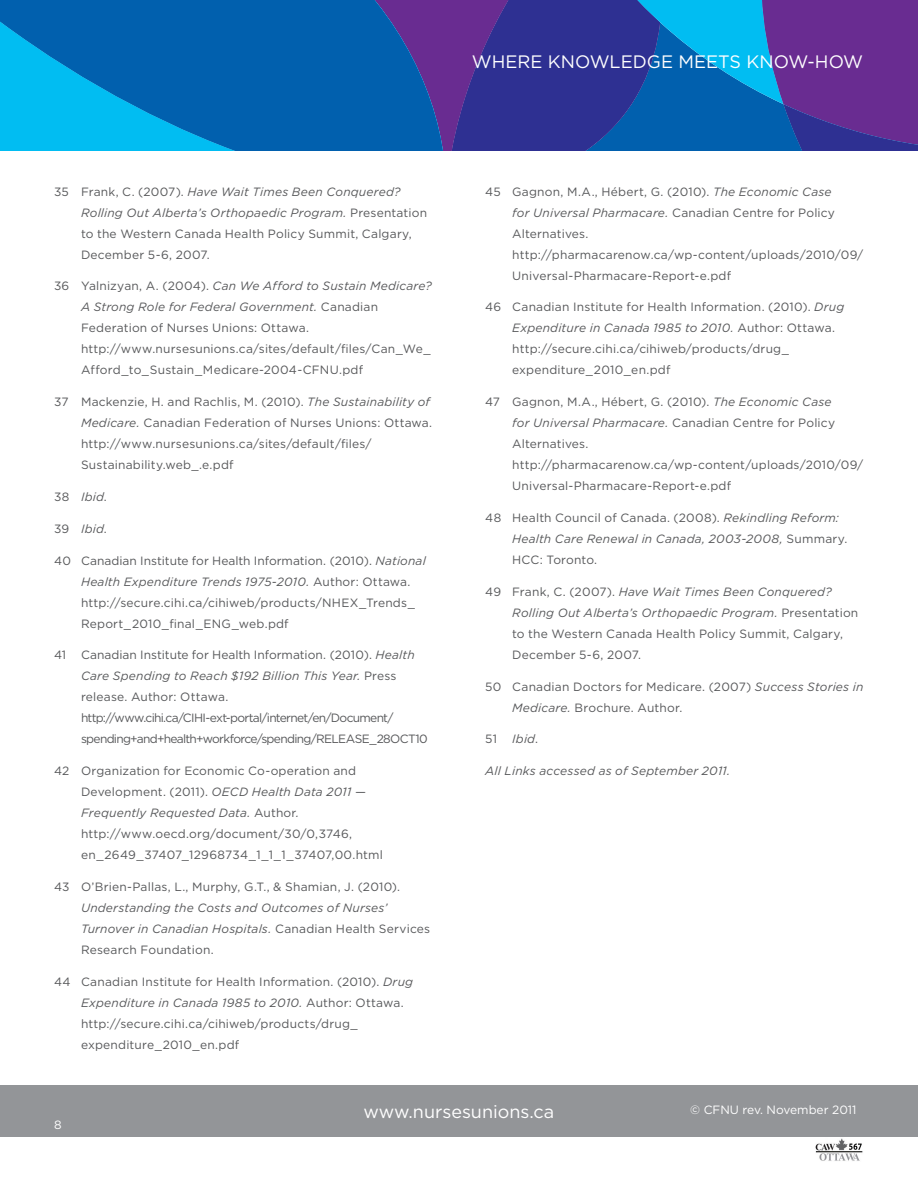
<style>
.page{position:relative;width:918px;height:1188px;background:#fff}
.page>*{position:absolute;margin:0;border:0;box-sizing:border-box;transform-origin:0 0}
.t1{font:18px "Gotham";color:#fff}
.FACT_SHEET_Notes{font:12px/21px "Gotham";letter-spacing:.015em;color:#57585a}
.FACT_SHEET_NOTES_NO{font:12px/21px "Gotham";letter-spacing:.015em;color:#57585a}
.FACT_SHEET_Notes-2{font:italic 12px/21px "Gotham";letter-spacing:.015em;color:#57585a}
.FACT_SHEET_Notes-3{font:12px/21px "Gotham";letter-spacing:-.055em;color:#57585a}
.t2{font:12px "Gotham";color:#fff}
.s1{font-style:italic}
.s2{font-style:normal}
</style>
<div class="page">
<div style="left:0;top:1085px;width:918px;height:52px;background:#939598"></div>
<img style="left:815px;top:1138px;width:48px;height:23px">
<svg style="left:0;top:0;width:446px;height:150px;background:#076fb9"></svg>
<svg style="left:446px;top:0;width:472px;height:150px;background:#3446a0"></svg>
<p class="t1" style="left:472px;top:51px;width:393px">WHERE KNOWLEDGE MEETS KNOW-HOW</p>
<p class="FACT_SHEET_Notes" style="left:81px;top:181px;width:348px;text-indent:-27px">35 Frank, C. (2007). <span class="s1">Have Wait Times Been Conquered?<br>Rolling Out Alberta’s Orthopaedic Program.</span> Presentation to the Western Canada Health Policy Summit, Calgary, December 5-6, 2007.</p>
<p class="FACT_SHEET_NOTES_NO" style="left:81px;top:276px;width:352px;text-indent:-27px">36 Yalnizyan, A. (2004). <span class="s1">Can We Afford to Sustain Medicare?<br>A Strong Role for Federal Government.</span> Canadian<br>Federation of Nurses Unions: Ottawa.</p>
<p class="FACT_SHEET_Notes" style="left:81px;top:339px;width:351px">http://www.nursesunions.ca/sites/default/files/Can_We_<br>Afford_to_Sustain_Medicare-2004-CFNU.pdf</p>
<p class="FACT_SHEET_NOTES_NO" style="left:54px;top:391px;width:380px;text-align:right">37 Mackenzie, H. and Rachlis, M. (2010). <span class="s1">The Sustainability of<br>Medicare.</span> Canadian Federation of Nurses Unions: Ottawa.</p>
<p class="FACT_SHEET_Notes" style="left:81px;top:433px;width:292px">http://www.nursesunions.ca/sites/default/files/<br>Sustainability.web_.e.pdf</p>
<p class="FACT_SHEET_Notes-2" style="left:54px;top:486px;width:54px"><span class="s2">38</span> Ibid<span class="s2">.</span></p>
<p class="FACT_SHEET_Notes-2" style="left:54px;top:518px;width:54px"><span class="s2">39</span> Ibid<span class="s2">.</span></p>
<p class="FACT_SHEET_NOTES_NO" style="left:81px;top:550px;width:346px;text-indent:-27px">40 Canadian Institute for Health Information. (2010). <span class="s1">National<br>Health Expenditure Trends 1975-2010.</span> Author: Ottawa.</p>
<p class="FACT_SHEET_Notes" style="left:81px;top:592px;width:335px">http://secure.cihi.ca/cihiweb/products/NHEX_Trends_<br>Report_2010_final_ENG_web.pdf</p>
<p class="FACT_SHEET_NOTES_NO" style="left:81px;top:645px;width:335px;text-indent:-27px">41 Canadian Institute for Health Information. (2010). <span class="s1">Health<br>Care Spending to Reach $192 Billion This Year.</span> Press release. Author: Ottawa.</p>
<p class="FACT_SHEET_Notes-3" style="left:81px;top:708px;width:348px">http://www.cihi.ca/CIHI-ext-portal/internet/en/Document/ spending+and+health+workforce/spending/RELEASE_28OCT10</p>
<p class="FACT_SHEET_NOTES_NO" style="left:81px;top:760px;width:286px;text-indent:-27px">42 Organization for Economic Co-operation and<br>Development. (2011). <span class="s1">OECD Health Data 2011 —<br>Frequently Requested Data.</span> Author<span class="s1">.</span></p>
<p class="FACT_SHEET_Notes" style="left:81px;top:823px;width:303px">http://www.oecd.org/document/30/0,3746, en_2649_37407_12968734_1_1_1_37407,00.html</p>
<p class="FACT_SHEET_Notes" style="left:81px;top:876px;width:351px;text-indent:-27px">43 O’Brien-Pallas, L., Murphy, G.T., &amp; Shamian, J. (2010).<br><span class="s1">Understanding the Costs and Outcomes of Nurses’ Turnover in Canadian Hospitals.</span> Canadian Health Services Research Foundation.</p>
<p class="FACT_SHEET_NOTES_NO" style="left:81px;top:971px;width:334px;text-indent:-27px">44 Canadian Institute for Health Information. (2010). <span class="s1">Drug<br>Expenditure in Canada 1985 to 2010.</span> Author: Ottawa.</p>
<p class="FACT_SHEET_Notes" style="left:81px;top:1013px;width:278px">http://secure.cihi.ca/cihiweb/products/drug_ expenditure_2010_en.pdf</p>
<p class="FACT_SHEET_NOTES_NO" style="left:512px;top:181px;width:324px;text-indent:-27px">45 Gagnon, M.A., Hébert, G. (2010). <span class="s1">The Economic Case for Universal Pharmacare.</span> Canadian Centre for Policy<br>Alternatives.</p>
<p class="FACT_SHEET_Notes" style="left:512px;top:244px;width:353px">http://pharmacarenow.ca/wp-content/uploads/2010/09/<br>Universal-Pharmacare-Report-e.pdf</p>
<p class="FACT_SHEET_NOTES_NO" style="left:512px;top:297px;width:334px;text-indent:-27px">46 Canadian Institute for Health Information. (2010). <span class="s1">Drug<br>Expenditure in Canada 1985 to 2010.</span> Author: Ottawa.</p>
<p class="FACT_SHEET_Notes" style="left:512px;top:339px;width:278px">http://secure.cihi.ca/cihiweb/products/drug_ expenditure_2010_en.pdf</p>
<p class="FACT_SHEET_NOTES_NO" style="left:512px;top:391px;width:324px;text-indent:-27px">47 Gagnon, M.A., Hébert, G. (2010). <span class="s1">The Economic Case for Universal Pharmacare.</span> Canadian Centre for Policy<br>Alternatives.</p>
<p class="FACT_SHEET_Notes" style="left:512px;top:454px;width:353px">http://pharmacarenow.ca/wp-content/uploads/2010/09/<br>Universal-Pharmacare-Report-e.pdf</p>
<p class="FACT_SHEET_Notes-2" style="left:512px;top:507px;width:337px;text-indent:-27px"><span class="s2">48 Health Council of Canada. (2008).</span> Rekindling Reform:<br>Health Care Renewal in Canada, 2003-2008, <span class="s2">Summary.<br>HCC: Toronto.</span></p>
<p class="FACT_SHEET_Notes" style="left:512px;top:581px;width:348px;text-indent:-27px">49 Frank, C. (2007). <span class="s1">Have Wait Times Been Conquered?<br>Rolling Out Alberta’s Orthopaedic Program.</span> Presentation to the Western Canada Health Policy Summit, Calgary, December 5-6, 2007.</p>
<p class="FACT_SHEET_Notes" style="left:512px;top:676px;width:353px;text-indent:-27px">50 Canadian Doctors for Medicare. (2007) <span class="s1">Success Stories in<br>Medicare.</span> Brochure. Author.</p>
<p class="FACT_SHEET_Notes" style="left:485px;top:729px;width:13px">51</p>
<p class="FACT_SHEET_Notes-2" style="left:512px;top:729px;width:27px">Ibid<span class="s2">.</span></p>
<p class="FACT_SHEET_Notes-2" style="left:485px;top:760px;width:247px">All Links accessed as of September 2011.</p>
<p class="t2" style="left:54px;top:1118px;width:9px">8</p>
<h1 class="t1" style="left:364px;top:1101px;width:192px">www.nursesunions.ca</h1>
<p class="t2" style="left:690px;top:1103px;width:168px">© CFNU rev. November 2011</p>
</div>
